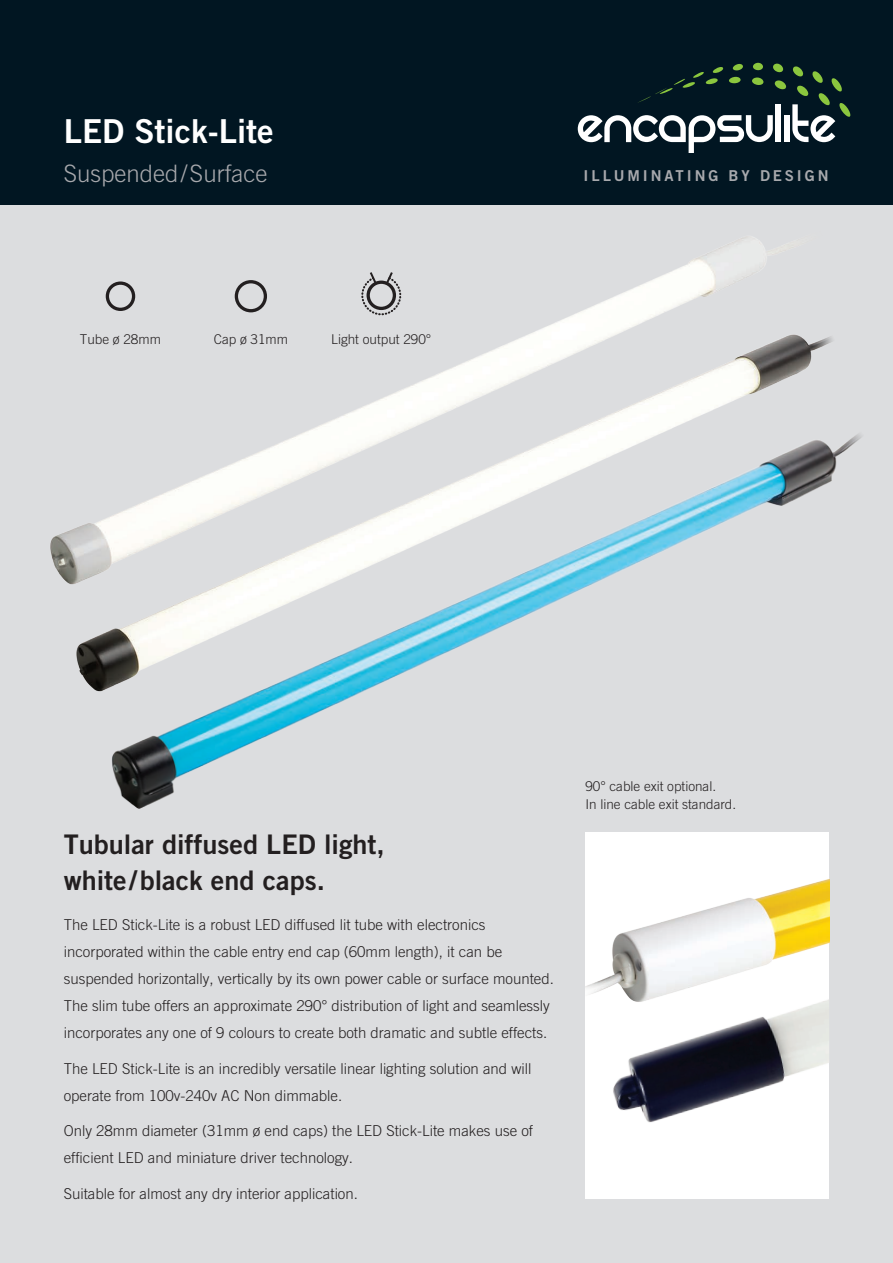
<style>
.page{position:relative;width:893px;height:1263px;background:#dcdddf}
.page>*{position:absolute;margin:0;border:0;box-sizing:border-box;transform-origin:0 0}
.t1{font:33px "Trade Gothic Bold Two";color:#fff}
.t2{font:27px/36px "Trade Gothic Bold Two";color:#231f20}
.t3{font:300 24px "Trade Gothic";color:#a8a9ad}
.t4{font:300 15px/27px "Trade Gothic";color:#231f20}
.t5{font:15px "Trade Gothic Bold Two";letter-spacing:.19em;color:#a8a9ad}
.t6{font:300 13.5px/18px "Trade Gothic";color:#231f20}
</style>
<div class="page">
<div style="left:0;top:0;width:893px;height:204px;background:#011622"></div>
<svg style="left:578px;top:115px;width:195px;height:38px"></svg>
<div style="left:776px;top:104px;width:5px;height:38px;background:#fff"></div>
<div style="left:784px;top:115px;width:5px;height:27px;background:#fff"></div>
<div style="left:753px;top:63px;width:10px;height:7px;background:#8bc63e;border-radius:50%"></div>
<svg style="left:773px;top:63px;width:10px;height:10px"></svg>
<svg style="left:638px;top:64px;width:105px;height:39px"></svg>
<div style="left:752px;top:77px;width:11px;height:8px;background:#8bc63e;border-radius:50%"></div>
<svg style="left:775px;top:80px;width:11px;height:10px"></svg>
<svg style="left:792px;top:66px;width:59px;height:76px"></svg>
<img style="left:105px;top:237px;width:669px;height:82px">
<img style="left:50px;top:319px;width:783px;height:259px">
<img style="left:63px;top:417px;width:799px;height:392px">
<img style="left:585px;top:832px;width:244px;height:156px">
<img style="left:585px;top:988px;width:244px;height:211px">
<h1 class="t1" style="left:64px;top:110px;width:21px">LED</h1>
<h1 class="t1" style="left:134px;top:110px;width:141px">Stick-Lite</h1>
<h3 class="t3" style="left:64px;top:159px;width:205px">Suspended/Surface</h3>
<p class="t6" style="left:80px;top:330px;width:83px">Tube ø 28mm</p>
<p class="t6" style="left:214px;top:330px;width:76px">Cap ø 31mm</p>
<p class="t6" style="left:331px;top:330px;width:101px">Light output 290°</p>
<p class="t5" style="left:584px;top:167px;width:246px">Illumi nati ng by desi gn</p>
<h2 class="t2" style="left:64px;top:826px;width:323px;text-indent:260px">light, white/black end caps.</h2>
<p class="t4" style="left:64px;top:911px;width:492px">The LED Stick-Lite is a robust LED diffused lit tube with electronics incorporated within the cable entry end cap (60mm length), it can be suspended horizontally, vertically by its own power cable or surface mounted.<br>The slim tube offers an approximate 290° distribution of light and seamlessly incorporates any one of 9 colours to create both dramatic and subtle effects.</p>
<p class="t4" style="left:64px;top:1054px;width:469px">The LED Stick-Lite is an incredibly versatile linear lighting solution and will operate from 100v-240v AC Non dimmable.</p>
<p class="t4" style="left:64px;top:1117px;width:471px">Only 28mm diameter (31mm ø end caps) the LED Stick-Lite makes use of efficient LED and miniature driver technology.</p>
<p class="t4" style="left:64px;top:1179px;width:296px">Suitable for almost any dry interior application.</p>
<h2 class="t2" style="left:64px;top:826px;width:220px">Tubular diffused LED</h2>
<p class="t6" style="left:585px;top:777px;width:152px">90° cable exit optional.<br>In line cable exit standard.</p>
</div>
